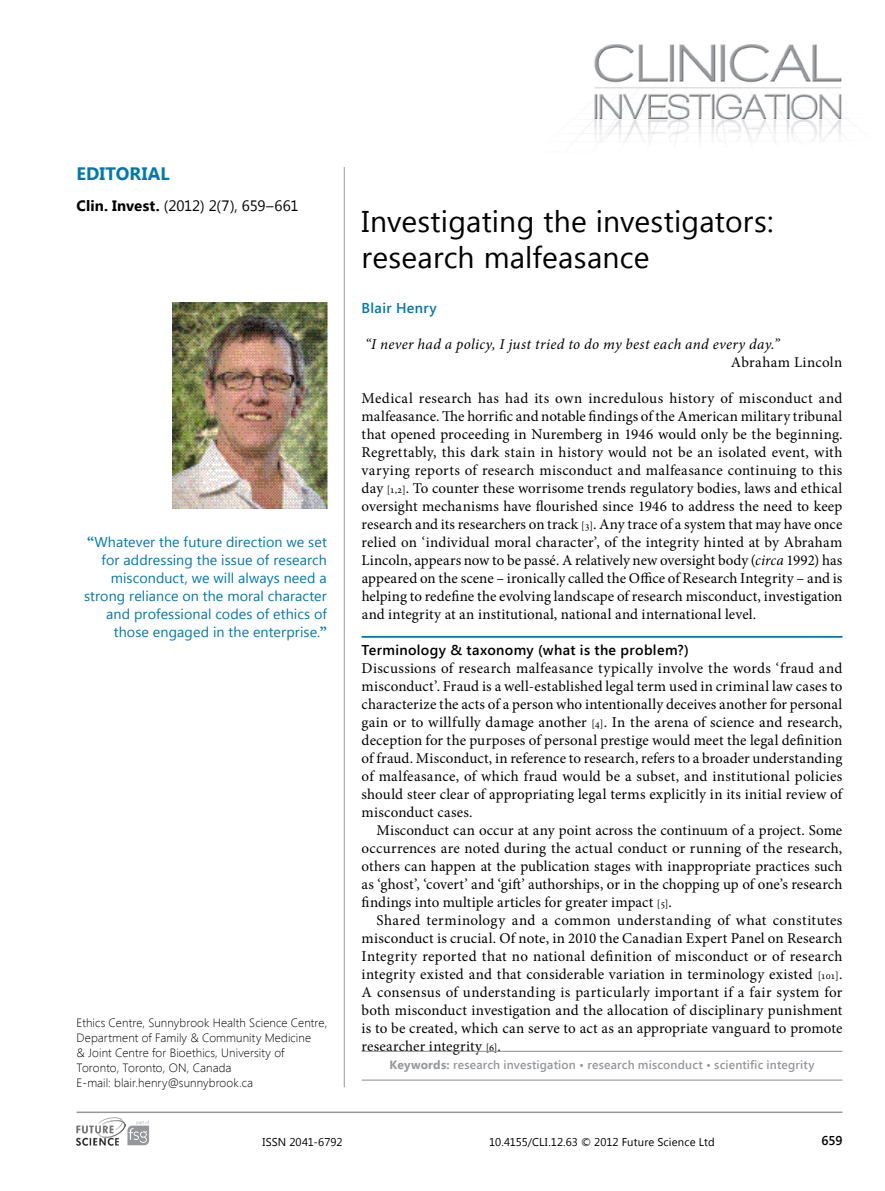
<style>
.page{position:relative;width:885px;height:1191px;background:#fff}
.page>*{position:absolute;margin:0;border:0;box-sizing:border-box;transform-origin:0 0}
.t1{font:30px/36px "Segoe UI";letter-spacing:.005em;color:#000}
.t2{font:700 18px "Segoe UI";letter-spacing:.005em;color:#0078ae}
.t3{font:15px/18px "Minion Pro";letter-spacing:.01em;color:#000;text-align:justify}
.t4{font:italic 15px "Minion Pro";letter-spacing:.025em;color:#000}
.t5{font:15px "Segoe UI";letter-spacing:-.015em;color:#000}
.t6{font:14.25px/18px "Segoe UI";letter-spacing:.005em;color:#0078ae;text-align:right}
.t7{font:600 14.25px "Segoe UI";letter-spacing:.025em;color:#000}
.t8{font:600 14.25px "Segoe UI";letter-spacing:.025em;color:#0078ae}
.t9{font:600 12.75px "Segoe UI";color:#000}
.t10{font:300 12px/15px "Segoe UI";letter-spacing:.01em;color:#000}
.t11{font:600 12px "Segoe UI";letter-spacing:.015em;color:#95979a}
.t12{font:11.25px "Segoe UI";letter-spacing:.01em;color:#000}
.s1{font-weight:700}
.s2{font-family:"Adobe Garamond Pro";font-weight:700;font-size:15px}
.s3{font-size:10.5px}
.s4{font-style:italic}
</style>
<div class="page">
<hr style="left:77px;top:1111px;width:765px;height:2px;background:#95979a">
<svg style="left:127px;top:1120px;width:22px;height:25px"></svg>
<img style="left:77px;top:1117px;width:48px;height:29px">
<img style="left:172px;top:302px;width:155px;height:207px">
<hr style="left:361px;top:636px;width:481px;height:2px;background:#0078ae">
<img style="left:580px;top:44px;width:267px;height:99px">
<hr style="left:361px;top:1050px;width:481px;height:2px;background:#95979a">
<hr style="left:361px;top:1079px;width:481px;height:1px;background:#95979a">
<hr style="left:344px;top:167px;width:1px;height:920px;background:#95979a">
<p class="t2" style="left:77px;top:161px;width:95px">EDITORIAL</p>
<p class="t5" style="left:77px;top:195px;width:223px"><span class="s1">Clin. Invest.</span> (2012) 2(7), 659–661</p>
<p class="t6" style="left:84px;top:532px;width:244px"><span class="s2">“</span>Whatever the future direction we set for addressing the issue of research misconduct, we will always need a strong reliance on the moral character and professional codes of ethics of those engaged in the enterprise.<span class="s2">”</span></p>
<p class="t10" style="left:77px;top:1015px;width:252px">Ethics Centre, Sunnybrook Health Science Centre, Department of Family &amp; Community Medicine<br>&amp; Joint Centre for Bioethics, University of Toronto, Toronto, ON, Canada<br>E-mail: blair.henry@sunnybrook.ca</p>
<h1 class="t1" style="left:361px;top:202px;width:413px">Investigating the investigators: research malfeasance</h1>
<p class="t8" style="left:361px;top:298px;width:77px">Blair Henry</p>
<p class="t4" style="left:365px;top:333px;width:416px">“I never had a policy, I just tried to do my best each and every day.”</p>
<p class="t3" style="left:730px;top:353px;width:113px">Abraham Lincoln</p>
<p class="t3" style="left:361px;top:389px;width:482px">Medical research has had its own incredulous history of misconduct and malfeasance. The horrific and notable findings of the American military tribunal that opened proceeding in Nuremberg in 1946 would only be the beginning.<br>Regrettably, this dark stain in history would not be an isolated event, with varying reports of research misconduct and malfeasance continuing to this day <span class="s3">[1,2]</span>. To counter these worrisome trends regulatory bodies, laws and ethical oversight mechanisms have flourished since 1946 to address the need to keep research and its researchers on track <span class="s3">[3]</span>. Any trace of a system that may have once relied on ‘individual moral character’, of the integrity hinted at by Abraham Lincoln, appears now to be passé. A relatively new oversight body (<span class="s4">circa</span> 1992) has appeared on the scene – ironically called the Office of Research Integrity – and is helping to redefine the evolving landscape of research misconduct, investigation and integrity at an institutional, national and international level.</p>
<p class="t7" style="left:361px;top:640px;width:328px">Terminology &amp; taxonomy (what is the problem?)</p>
<p class="t3" style="left:361px;top:659px;width:482px">Discussions of research malfeasance typically involve the words ‘fraud and misconduct’. Fraud is a well-established legal term used in criminal law cases to characterize the acts of a person who intentionally deceives another for personal gain or to willfully damage another <span class="s3">[4]</span>. In the arena of science and research, deception for the purposes of personal prestige would meet the legal definition of fraud. Misconduct, in reference to research, refers to a broader understanding of malfeasance, of which fraud would be a subset, and institutional policies should steer clear of appropriating legal terms explicitly in its initial review of misconduct cases.</p>
<p class="t3" style="left:361px;top:821px;width:482px;text-indent:15px">Misconduct can occur at any point across the continuum of a project. Some occurrences are noted during the actual conduct or running of the research, others can happen at the publication stages with inappropriate practices such as ‘ghost’, ‘covert’ and ‘gift’ authorships, or in the chopping up of one’s research findings into multiple articles for greater impact <span class="s3">[5]</span>.</p>
<p class="t3" style="left:361px;top:911px;width:482px;text-indent:15px">Shared terminology and a common understanding of what constitutes misconduct is crucial. Of note, in 2010 the Canadian Expert Panel on Research Integrity reported that no national definition of misconduct or of research integrity existed and that considerable variation in terminology existed <span class="s3">[101]</span>.<br>A consensus of understanding is particularly important if a fair system for both misconduct investigation and the allocation of disciplinary punishment is to be created, which can serve to act as an appropriate vanguard to promote researcher integrity <span class="s3">[6]</span>.</p>
<p class="t11" style="left:389px;top:1056px;width:426px"><span class="s1">Keywords:</span> research investigation • research misconduct • scientific integrity</p>
<p class="t12" style="left:262px;top:1133px;width:81px">ISSN 2041-6792</p>
<p class="t12" style="left:489px;top:1133px;width:227px">10.4155/CLI.12.63 © 2012 Future Science Ltd</p>
<p class="t9" style="left:821px;top:1131px;width:23px">659</p>
</div>
